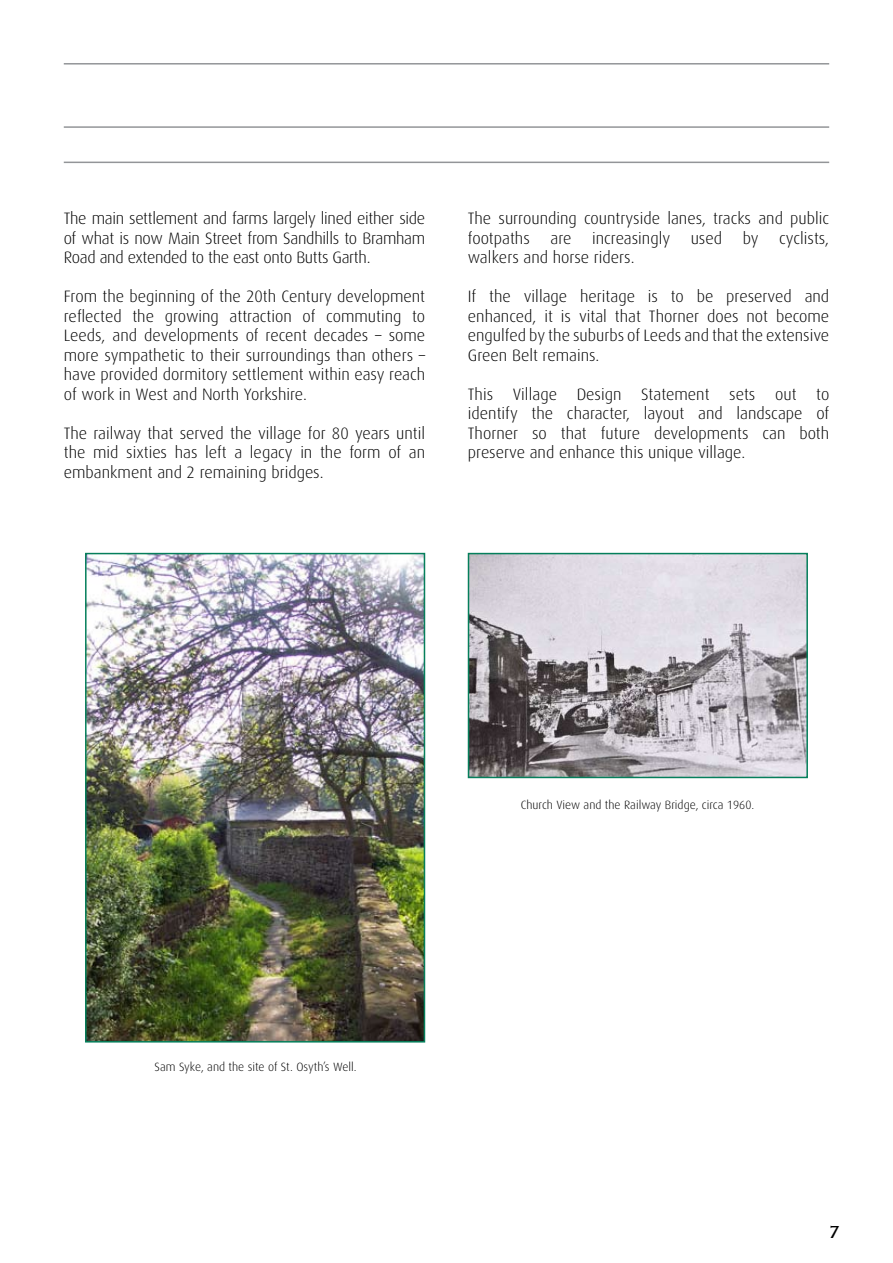
<style>
.page{position:relative;width:893px;height:1263px;background:#fff}
.page>*{position:absolute;margin:0;border:0;box-sizing:border-box;transform-origin:0 0}
.t1{font:18px "Columna Solid D";color:#000}
.t2{font:300 16.5px/19.5px "Dax";color:#000;text-align:justify}
.t3{font:300 12px "Dax";color:#000}
</style>
<div class="page">
<hr style="left:64px;top:162px;width:765px;height:1px;background:#939598">
<hr style="left:64px;top:63px;width:765px;height:2px;background:#939598">
<hr style="left:64px;top:126px;width:765px;height:2px;background:#939598">
<img style="left:88px;top:556px;width:334px;height:483px">
<div style="left:85px;top:553px;width:340px;height:489px;border:2px solid #057f5b"></div>
<img style="left:471px;top:556px;width:334px;height:219px">
<div style="left:468px;top:553px;width:340px;height:225px;border:2px solid #057f5b"></div>
<p class="t2" style="left:64px;top:209px;width:363px">The main settlement and farms largely lined either side of what is now Main Street from Sandhills to Bramham Road and extended to the east onto Butts Garth.</p>
<p class="t2" style="left:64px;top:287px;width:363px">From the beginning of the 20th Century development reflected the growing attraction of commuting to Leeds, and developments of recent decades – some more sympathetic to their surroundings than others – have provided dormitory settlement within easy reach of work in West and North Yorkshire.</p>
<p class="t2" style="left:64px;top:424px;width:363px">The railway that served the village for 80 years until the mid sixties has left a legacy in the form of an embankment and 2 remaining bridges.</p>
<p class="t2" style="left:468px;top:209px;width:363px">The surrounding countryside lanes, tracks and public footpaths are increasingly used by cyclists, walkers and horse riders.</p>
<p class="t2" style="left:468px;top:287px;width:363px">If the village heritage is to be preserved and enhanced, it is vital that Thorner does not become engulfed by the suburbs of Leeds and that the extensive Green Belt remains.</p>
<p class="t2" style="left:468px;top:385px;width:363px">This Village Design Statement sets out to identify the character, layout and landscape of Thorner so that future developments can both preserve and enhance this unique village.</p>
<p class="t3" style="left:155px;top:1060px;width:204px">Sam Syke, and the site of St. Osyth’s Well.</p>
<p class="t3" style="left:521px;top:798px;width:235px">Church View and the Railway Bridge, circa 1960.</p>
<p class="t1" style="left:830px;top:1221px;width:11px">7</p>
</div>
